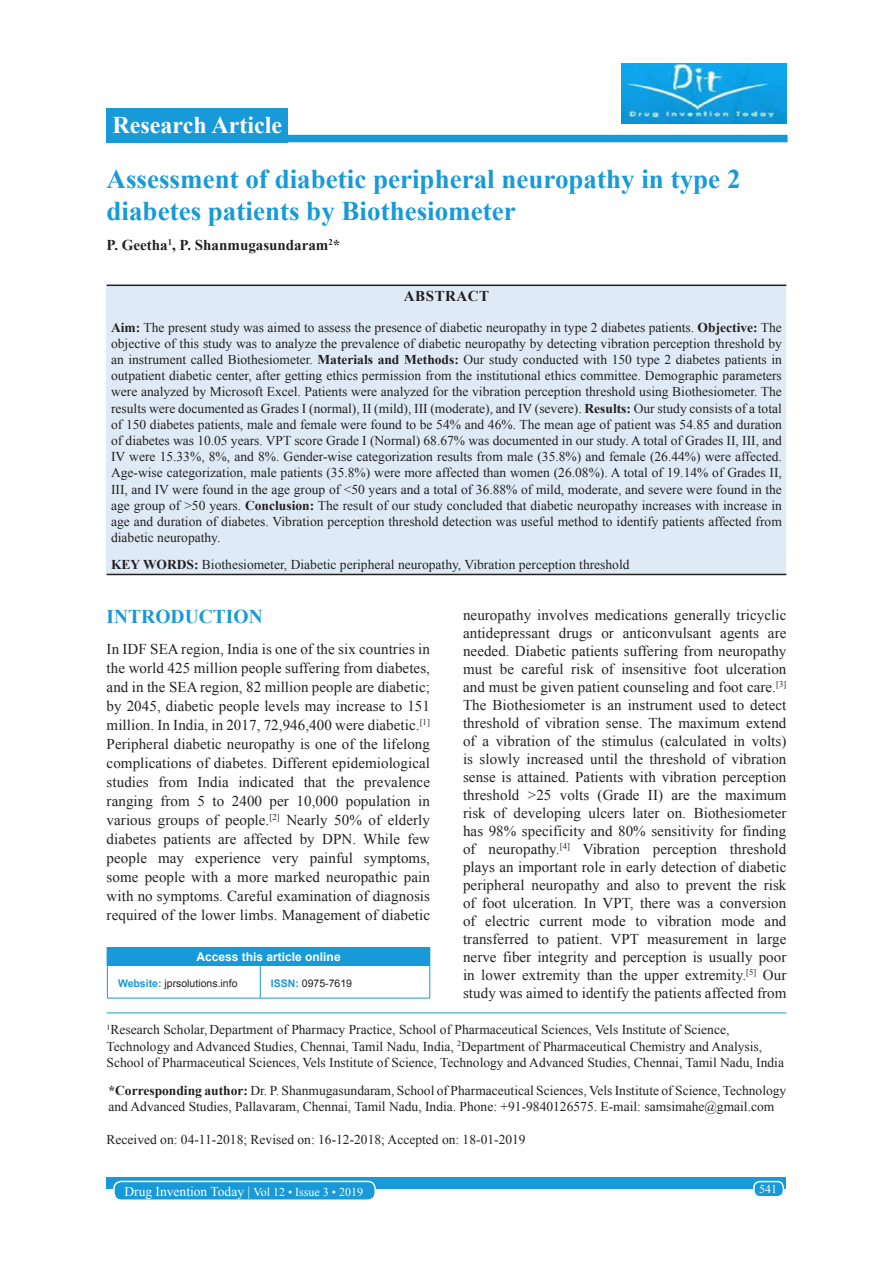
<style>
.page{position:relative;width:893px;height:1263px;background:#fff}
.page>*{position:absolute;margin:0;border:0;box-sizing:border-box;transform-origin:0 0}
.AT{font:700 27px/32.4px "Times New Roman";color:#179ad7}
.AH{font:700 24px "Times New Roman";color:#fff}
.t1{font:700 19.5px "Times New Roman";color:#179ad7}
.TX{font:15px/18px "Times New Roman";letter-spacing:.005em;color:#231f20;text-align:justify}
.AU{font:700 15px "Times New Roman";color:#231f20}
.ABSH{font:700 15px "Times New Roman";letter-spacing:.035em;color:#231f20}
.ABS{font:13.5px/16.2px "Times New Roman";color:#231f20;text-align:justify}
.AFF{font:13.5px/16.2px "Times New Roman";color:#231f20}
.ADD{font:13.5px/16.2px "Times New Roman";color:#231f20}
.KWD{font:13.5px "Times New Roman";color:#231f20}
.HIS{font:13.5px "Times New Roman";color:#231f20}
.foot1{font:13.5px "Times New Roman";color:#fff}
.ATAO{font:700 12px "Arial";color:#fff}
.foot1-2{font:12px "Times New Roman";color:#fff}
.WEBSITE{font:10.5px "Arial";color:#231f20}
.s1{font-weight:700}
.s2{font-weight:700;color:#179ad7}
.s3{font-size:12px}
</style>
<div class="page">
<div style="left:106px;top:1177px;width:680px;height:12px;background:#179ad7"></div>
<div style="left:753px;top:1181px;width:30px;height:15px;background:#179ad7;border-radius:6px"></div>
<div style="left:752px;top:1180px;width:31px;height:17px;border:2px solid #fff;border-radius:6px"></div>
<div style="left:114px;top:1181px;width:261px;height:19px;background:#179ad7;border-radius:7px"></div>
<div style="left:113px;top:1180px;width:263px;height:21px;border:2px solid #fff;border-radius:7px"></div>
<div style="left:106px;top:108px;width:182px;height:34px;background:#179ad7"></div>
<div style="left:265px;top:135px;width:522px;height:7px;background:#179ad7"></div>
<hr style="left:106px;top:1012px;width:680px;height:1px;background:#179ad7">
<div style="left:107px;top:947px;width:322px;height:19px;background:#179ad7"></div>
<svg style="left:106px;top:948px;width:1px;height:18px"></svg>
<hr style="left:106px;top:947px;width:154px;height:1px;background:#179ad7">
<svg style="left:429px;top:947px;width:1px;height:19px"></svg>
<hr style="left:107px;top:966px;width:1px;height:32px;background:#179ad7">
<hr style="left:107px;top:997px;width:153px;height:1px;background:#179ad7">
<hr style="left:260px;top:966px;width:1px;height:32px;background:#179ad7">
<hr style="left:429px;top:966px;width:1px;height:32px;background:#179ad7">
<hr style="left:260px;top:997px;width:170px;height:1px;background:#179ad7">
<img style="left:621px;top:63px;width:164px;height:60px">
<div style="left:106px;top:286px;width:680px;height:288px;background:#deebf7"></div>
<hr style="left:106px;top:284px;width:680px;height:2px;background:#231f20">
<hr style="left:106px;top:574px;width:680px;height:1px;background:#231f20">
<p class="AH" style="left:112px;top:108px;width:171px">Research Article</p>
<p class="AT" style="left:106px;top:162px;width:635px">Assessment of diabetic peripheral neuropathy in type 2 diabetes patients by Biothesiometer</p>
<p class="AU" style="left:106px;top:234px;width:235px">P. Geetha<sup>1</sup>, P. Shanmugasundaram<sup>2</sup>*</p>
<p class="ABSH" style="left:403px;top:285px;width:87px">ABSTRACT</p>
<p class="ABS" style="left:111px;top:318px;width:672px"><span class="s1">Aim:</span> The present study was aimed to assess the presence of diabetic neuropathy in type 2 diabetes patients. <span class="s1">Objective:</span> The objective of this study was to analyze the prevalence of diabetic neuropathy by detecting vibration perception threshold by an instrument called Biothesiometer. <span class="s1">Materials and Methods:</span> Our study conducted with 150 type 2 diabetes patients in outpatient diabetic center, after getting ethics permission from the institutional ethics committee. Demographic parameters were analyzed by Microsoft Excel. Patients were analyzed for the vibration perception threshold using Biothesiometer. The results were documented as Grades I (normal), II (mild), III (moderate), and IV (severe). <span class="s1">Results:</span> Our study consists of a total of 150 diabetes patients, male and female were found to be 54% and 46%. The mean age of patient was 54.85 and duration of diabetes was 10.05 years. VPT score Grade I (Normal) 68.67% was documented in our study. A total of Grades II, III, and IV were 15.33%, 8%, and 8%. Gender-wise categorization results from male (35.8%) and female (26.44%) were affected.<br>Age-wise categorization, male patients (35.8%) were more affected than women (26.08%). A total of 19.14% of Grades II, III, and IV were found in the age group of &lt;50 years and a total of 36.88% of mild, moderate, and severe were found in the age group of &gt;50 years. <span class="s1">Conclusion:</span> The result of our study concluded that diabetic neuropathy increases with increase in age and duration of diabetes. Vibration perception threshold detection was useful method to identify patients affected from diabetic neuropathy.</p>
<p class="KWD" style="left:111px;top:555px;width:519px"><span class="s1">KEY WORDS:</span> Biothesiometer, Diabetic peripheral neuropathy, Vibration perception threshold</p>
<h1 class="t1" style="left:106px;top:602px;width:157px">INTRODUCTION</h1>
<p class="TX" style="left:106px;top:639px;width:325px;line-height:19px">In IDF SEA region, India is one of the six countries in the world 425 million people suffering from diabetes, and in the SEA region, 82 million people are diabetic; by 2045, diabetic people levels may increase to 151 million. In India, in 2017, 72,946,400 were diabetic.<sup>[1] </sup>Peripheral diabetic neuropathy is one of the lifelong complications of diabetes. Different epidemiological studies from India indicated that the prevalence ranging from 5 to 2400 per 10,000 population in various groups of people.<sup>[2]</sup> Nearly 50% of elderly diabetes patients are affected by DPN. While few people may experience very painful symptoms, some people with a more marked neuropathic pain with no symptoms. Careful examination of diagnosis required of the lower limbs. Management of diabetic</p>
<p class="ATAO" style="left:196px;top:949px;width:146px">Access this article online</p>
<p class="WEBSITE" style="left:118px;top:976px;width:121px"><span class="s2">Website:</span> jprsolutions.info</p>
<p class="WEBSITE" style="left:271px;top:976px;width:83px"><span class="s2">ISSN:</span> 0975-7619</p>
<p class="TX" style="left:463px;top:605px;width:325px">neuropathy involves medications generally tricyclic antidepressant drugs or anticonvulsant agents are needed. Diabetic patients suffering from neuropathy must be careful risk of insensitive foot ulceration and must be given patient counseling and foot care.<sup>[3] </sup>The Biothesiometer is an instrument used to detect threshold of vibration sense. The maximum extend of a vibration of the stimulus (calculated in volts) is slowly increased until the threshold of vibration sense is attained. Patients with vibration perception threshold &gt;25 volts (Grade II) are the maximum risk of developing ulcers later on. Biothesiometer has 98% specificity and 80% sensitivity for finding of neuropathy.<sup>[4]</sup> Vibration perception threshold plays an important role in early detection of diabetic peripheral neuropathy and also to prevent the risk of foot ulceration. In VPT, there was a conversion of electric current mode to vibration mode and transferred to patient. VPT measurement in large nerve fiber integrity and perception is usually poor in lower extremity than the upper extremity.<sup>[5]</sup> Our study was aimed to identify the patients affected from</p>
<p class="AFF" style="left:106px;top:1021px;width:678px"><sup>1</sup>Research Scholar, Department of Pharmacy Practice, School of Pharmaceutical Sciences, Vels Institute of Science,<br>Technology and Advanced Studies, Chennai, Tamil Nadu, India, <sup>2</sup>Department of Pharmaceutical Chemistry and Analysis,<br>School of Pharmaceutical Sciences, Vels Institute of Science, Technology and Advanced Studies, Chennai, Tamil Nadu, India</p>
<p class="ADD" style="left:108px;top:1081px;width:679px"><span class="s1">*Corresponding author:</span> Dr. P. Shanmugasundaram, School of Pharmaceutical Sciences, Vels Institute of Science, Technology and Advanced Studies, Pallavaram, Chennai, Tamil Nadu, India. Phone: +91-9840126575. E-mail: samsimahe@gmail.com</p>
<p class="HIS" style="left:106px;top:1129px;width:420px">Received on: 04-11-2018; Revised on: 16-12-2018; Accepted on: 18-01-2019</p>
<p class="foot1" style="left:124px;top:1181px;width:240px">Drug Invention Today | <span class="s3">Vol 12 • Issue 3 • 2019</span></p>
<p class="foot1-2" style="left:758px;top:1180px;width:19px">541</p>
</div>
